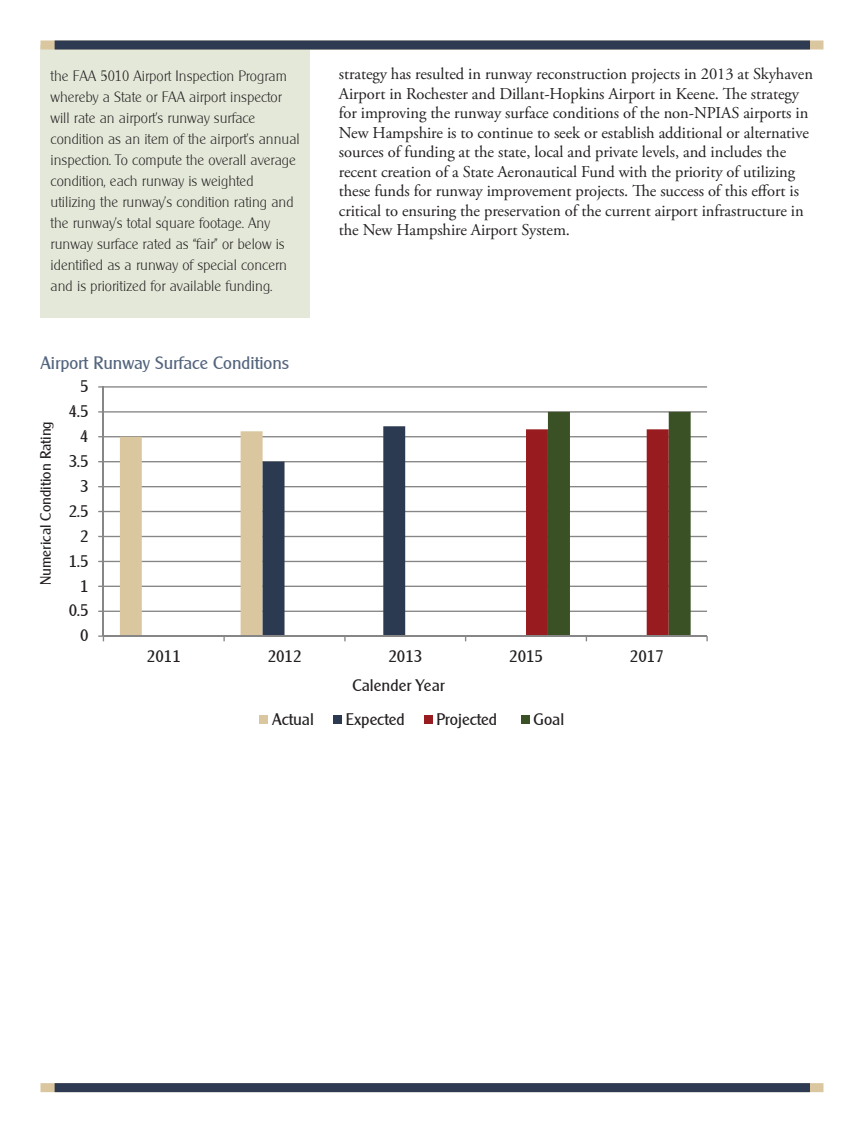
<style>
.page{position:relative;width:864px;height:1134px;background:#fff}
.page>*{position:absolute;margin:0;border:0;box-sizing:border-box;transform-origin:0 0}
.t1{font:18px "Clearly Gothic";color:#53647d}
.t2{font:16.8px "Clearly Gothic";color:#231f20}
.t3{font:16.5px/19.5px "Adobe Garamond Pro";letter-spacing:-.005em;color:#231f20}
.t4{font:300 15px/21px "Clearly Gothic";color:#231f20}
.t5{font:15px "Clearly Gothic";letter-spacing:-.005em;color:#231f20}
</style>
<div class="page">
<div style="left:40px;top:45px;width:270px;height:272px;background:#e3e8d9"></div>
<div style="left:40px;top:1083px;width:784px;height:9px;background:#dbc79f"></div>
<div style="left:55px;top:1083px;width:755px;height:9px;background:#2e3a51"></div>
<div style="left:40px;top:40px;width:784px;height:10px;background:#dbc79f"></div>
<div style="left:55px;top:40px;width:755px;height:10px;background:#2e3a51"></div>
<hr style="left:103px;top:611px;width:604px;height:1px;background:#868686">
<hr style="left:103px;top:586px;width:604px;height:1px;background:#868686">
<hr style="left:103px;top:561px;width:604px;height:1px;background:#868686">
<hr style="left:103px;top:536px;width:604px;height:1px;background:#868686">
<hr style="left:103px;top:511px;width:604px;height:1px;background:#868686">
<hr style="left:103px;top:486px;width:604px;height:1px;background:#868686">
<hr style="left:103px;top:461px;width:604px;height:1px;background:#868686">
<hr style="left:103px;top:436px;width:604px;height:1px;background:#868686">
<hr style="left:103px;top:411px;width:604px;height:2px;background:#868686">
<hr style="left:103px;top:386px;width:604px;height:2px;background:#868686">
<hr style="left:103px;top:387px;width:1px;height:249px;background:#868686">
<hr style="left:103px;top:635px;width:604px;height:2px;background:#868686">
<svg style="left:98px;top:635px;width:6px;height:6px"></svg>
<svg style="left:120px;top:426px;width:285px;height:215px"></svg>
<svg style="left:526px;top:412px;width:165px;height:229px"></svg>
<div style="left:260px;top:715px;width:8px;height:9px;background:#dbc79f"></div>
<div style="left:333px;top:715px;width:9px;height:9px;background:#2c3a51"></div>
<div style="left:424px;top:715px;width:9px;height:9px;background:#971b1f"></div>
<div style="left:521px;top:715px;width:9px;height:9px;background:#395124"></div>
<p class="t4" style="left:51px;top:65px;width:251px">the FAA 5010 Airport Inspection Program whereby a State or FAA airport inspector will rate an airport’s runway surface condition as an item of the airport’s annual inspection. To compute the overall average condition, each runway is weighted utilizing the runway’s condition rating and the runway’s total square footage. Any runway surface rated as “fair” or below is identified as a runway of special concern and is prioritized for available funding.</p>
<p class="t3" style="left:339px;top:65px;width:476px">strategy has resulted in runway reconstruction projects in 2013 at Skyhaven Airport in Rochester and Dillant-Hopkins Airport in Keene. The strategy for improving the runway surface conditions of the non-NPIAS airports in New Hampshire is to continue to seek or establish additional or alternative sources of funding at the state, local and private levels, and includes the recent creation of a State Aeronautical Fund with the priority of utilizing these funds for runway improvement projects. The success of this effort is critical to ensuring the preservation of the current airport infrastructure in the New Hampshire Airport System.</p>
<p class="t1" style="left:40px;top:353px;width:250px">Airport Runway Surface Conditions</p>
<p class="t2" style="left:80px;top:377px;width:10px">5</p>
<p class="t5" style="left:37px;top:585px;width:165px;rotate:-90deg">Numerical Condition Rating</p>
<p class="t2" style="left:69px;top:402px;width:21px">4.5</p>
<p class="t2" style="left:80px;top:426px;width:10px">4</p>
<p class="t2" style="left:69px;top:451px;width:21px">3.5</p>
<p class="t2" style="left:80px;top:476px;width:10px">3</p>
<p class="t2" style="left:69px;top:501px;width:21px">2.5</p>
<p class="t2" style="left:80px;top:526px;width:10px">2</p>
<p class="t2" style="left:69px;top:551px;width:21px">1.5</p>
<p class="t2" style="left:80px;top:576px;width:10px">1</p>
<p class="t2" style="left:69px;top:601px;width:21px">0.5</p>
<p class="t2" style="left:80px;top:626px;width:10px">0</p>
<p class="t2" style="left:147px;top:647px;width:35px">2011</p>
<p class="t2" style="left:268px;top:647px;width:35px">2012</p>
<p class="t2" style="left:388px;top:647px;width:35px">2013</p>
<p class="t2" style="left:509px;top:647px;width:35px">2015</p>
<p class="t2" style="left:630px;top:647px;width:35px">2017</p>
<p class="t2" style="left:352px;top:676px;width:94px">Calender Year</p>
<p class="t2" style="left:272px;top:709px;width:44px">Actual</p>
<p class="t2" style="left:346px;top:709px;width:60px">Expected</p>
<p class="t2" style="left:436px;top:709px;width:62px">Projected</p>
<p class="t2" style="left:533px;top:709px;width:32px">Goal</p>
</div>
